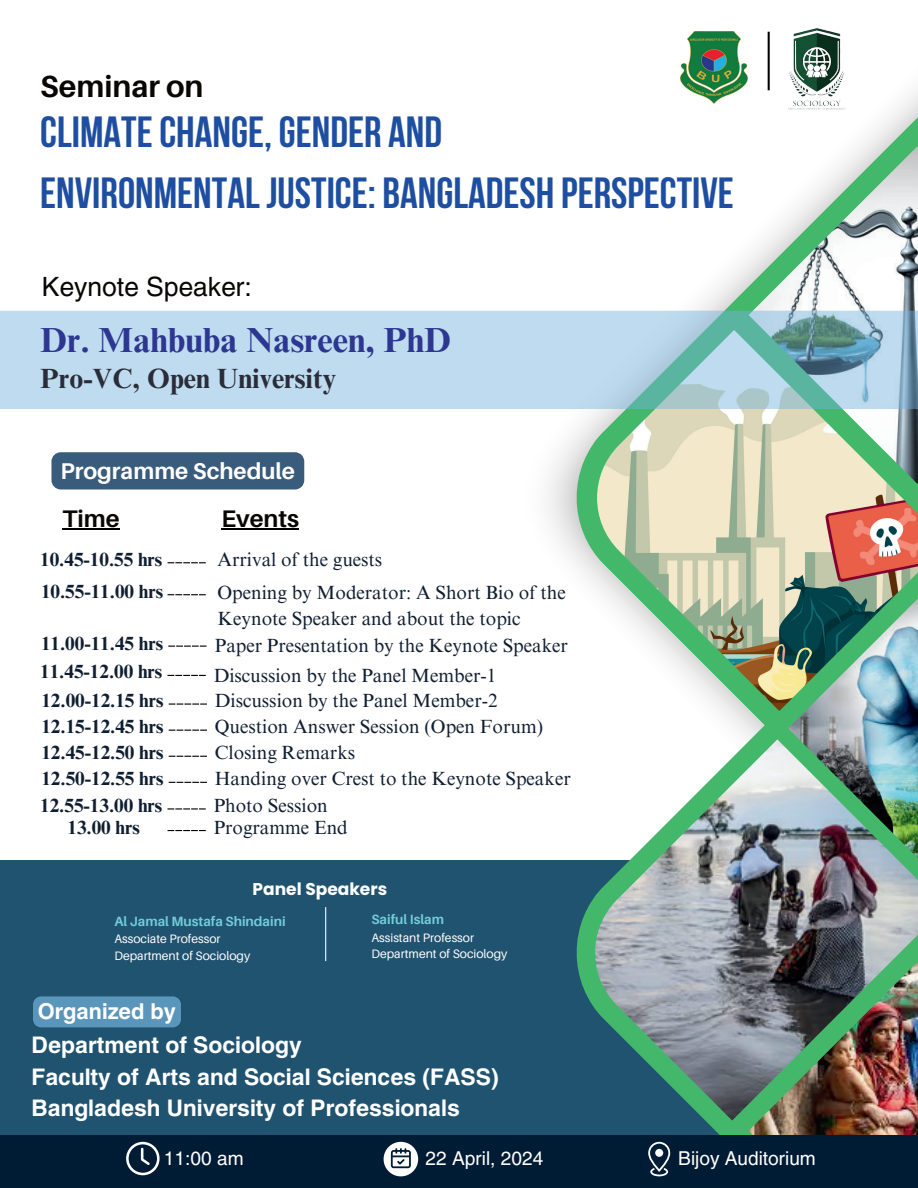
<style>
.page{position:relative;width:918px;height:1188px;background:#205370}
.page>*{position:absolute;margin:0;border:0;box-sizing:border-box;transform-origin:0 0}
.t1{font:700 43.5px/60.4px "Bebas Neue";color:#1d4ea1}
.t2{font:700 34.8px "Times NRMT Pro";color:#2d3791}
.t3{font:700 30.45px "Aileron";color:#080704}
.t4{font:700 27.75px "Times NRMT Pro";color:#2a2d39}
.t5{font:26.25px "Helios";color:#080704}
.t6{font:700 24px "Aileron";color:#080704}
.t7{font:700 22.8px "Aileron";color:#fff}
.t8{font:700 22.65px/31.7px "Helios";color:#fff}
.t9{font:700 21.6px "Helios";color:#fff}
.t10{font:19.05px/33.2px "Times NRMT Pro";color:#101e31}
.t11{font:700 19.05px "Times NRMT Pro";color:#101e31}
.t12{font:18.9px "Helios";color:#fff}
.t13{font:700 16.95px "Poppins";color:#fff}
.t14{font:700 13.35px "Aileron";color:#72ccd7}
.t15{font:12.15px/16.4px "Aileron";color:#fff}
</style>
<div class="page">
<div style="left:0;top:0;width:918px;height:860px;background:#fff"></div>
<svg style="left:168px;top:562px;width:38px;height:1px"></svg>
<svg style="left:168px;top:594px;width:38px;height:1px"></svg>
<svg style="left:168px;top:646px;width:39px;height:1px"></svg>
<svg style="left:168px;top:675px;width:38px;height:1px"></svg>
<svg style="left:169px;top:703px;width:38px;height:2px"></svg>
<svg style="left:169px;top:730px;width:38px;height:1px"></svg>
<svg style="left:169px;top:756px;width:38px;height:1px"></svg>
<svg style="left:169px;top:782px;width:38px;height:1px"></svg>
<svg style="left:168px;top:808px;width:38px;height:2px"></svg>
<svg style="left:168px;top:830px;width:38px;height:1px"></svg>
<div style="left:51px;top:452px;width:253px;height:38px;background:#395b7c"></div>
<hr style="left:63px;top:528px;width:57px;height:2px;background:#000">
<hr style="left:221px;top:528px;width:78px;height:2px;background:#000">
<img style="left:567px;top:28px;width:351px;height:1107px">
<img style="left:597px;top:409px;width:321px;height:302px">
<img style="left:749px;top:146px;width:169px;height:338px">
<img style="left:788px;top:560px;width:130px;height:337px">
<div style="left:0;top:1135px;width:918px;height:53px;background:#001c35"></div>
<svg style="left:384px;top:1142px;width:34px;height:34px"></svg>
<svg style="left:126px;top:1142px;width:34px;height:33px"></svg>
<svg style="left:648px;top:1142px;width:22px;height:34px"></svg>
<div style="left:655px;top:1149px;width:8px;height:8px;background:#fff;border-radius:50%"></div>
<svg style="left:0;top:311px;width:918px;height:98px;background:#b1d2e2"></svg>
<hr style="left:325px;top:907px;width:1px;height:54px;background:#fff">
<div style="left:33px;top:996px;width:148px;height:31px;background:#5a95bc"></div>
<h3 class="t3" style="left:40px;top:69px;width:165px">Seminar on</h3>
<h1 class="t1" style="left:40px;top:101px;width:695px">CLIMATE CHANGE, GENDER AND<br>ENVIRONMENTAL JUSTICE: BANGLADESH PERSPECTIVE</h1>
<h3 class="t5" style="left:42px;top:270px;width:212px">Keynote Speaker:</h3>
<h2 class="t2" style="left:40px;top:319px;width:412px">Dr. Mahbuba Nasreen, PhD</h2>
<h3 class="t4" style="left:40px;top:361px;width:298px">Pro-VC, Open University</h3>
<p class="t7" style="left:61px;top:459px;width:236px">Programme Schedule</p>
<p class="t6" style="left:63px;top:505px;width:59px">Time</p>
<p class="t6" style="left:221px;top:505px;width:79px">Events</p>
<p class="t11" style="left:40px;top:548px;width:124px">10.45-10.55 hrs</p>
<p class="t10" style="left:218px;top:544px;width:350px">Arrival of the guests<br>Opening by Moderator: A Short Bio of the</p>
<p class="t10" style="left:218px;top:603px;width:304px">Keynote Speaker and about the topic</p>
<p class="t11" style="left:41px;top:632px;width:124px">11.00-11.45 hrs</p>
<p class="t10" style="left:215px;top:630px;width:355px">Paper Presentation by the Keynote Speaker</p>
<p class="t11" style="left:40px;top:660px;width:124px">11.45-12.00 hrs</p>
<p class="t10" style="left:214px;top:660px;width:284px">Discussion by the Panel Member-1</p>
<p class="t11" style="left:41px;top:580px;width:124px">10.55-11.00 hrs</p>
<p class="t11" style="left:41px;top:689px;width:124px">12.00-12.15 hrs</p>
<p class="t10" style="left:215px;top:685px;width:284px">Discussion by the Panel Member-2</p>
<p class="t11" style="left:41px;top:715px;width:124px">12.15-12.45 hrs</p>
<p class="t10" style="left:215px;top:711px;width:330px">Question Answer Session (Open Forum)</p>
<p class="t11" style="left:41px;top:741px;width:124px">12.45-12.50 hrs</p>
<p class="t10" style="left:215px;top:737px;width:142px">Closing Remarks</p>
<p class="t11" style="left:41px;top:767px;width:124px">12.50-12.55 hrs</p>
<p class="t10" style="left:215px;top:763px;width:357px">Handing over Crest to the Keynote Speaker</p>
<p class="t11" style="left:40px;top:794px;width:124px">12.55-13.00 hrs</p>
<p class="t10" style="left:214px;top:790px;width:116px">Photo Session</p>
<p class="t11" style="left:68px;top:815px;width:74px">13.00 hrs</p>
<p class="t10" style="left:214px;top:812px;width:136px">Programme End</p>
<p class="t13" style="left:253px;top:879px;width:136px">Panel Speakers</p>
<p class="t14" style="left:371px;top:912px;width:74px">Saiful Islam</p>
<p class="t15" style="left:371px;top:930px;width:138px">Assistant Professor<br>Department of Sociology</p>
<p class="t14" style="left:114px;top:914px;width:173px">Al Jamal Mustafa Shindaini</p>
<p class="t15" style="left:114px;top:931px;width:137px">Associate Professor<br>Department of Sociology</p>
<p class="t9" style="left:38px;top:998px;width:140px">Organized by</p>
<p class="t8" style="left:32px;top:1029px;width:468px">Department of Sociology<br>Faculty of Arts and Social Sciences (FASS)<br>Bangladesh University of Professionals</p>
<p class="t12" style="left:426px;top:1146px;width:119px">22 April, 2024</p>
<p class="t12" style="left:164px;top:1146px;width:81px">11:00 am</p>
<p class="t12" style="left:678px;top:1146px;width:139px">Bijoy Auditorium</p>
</div>
